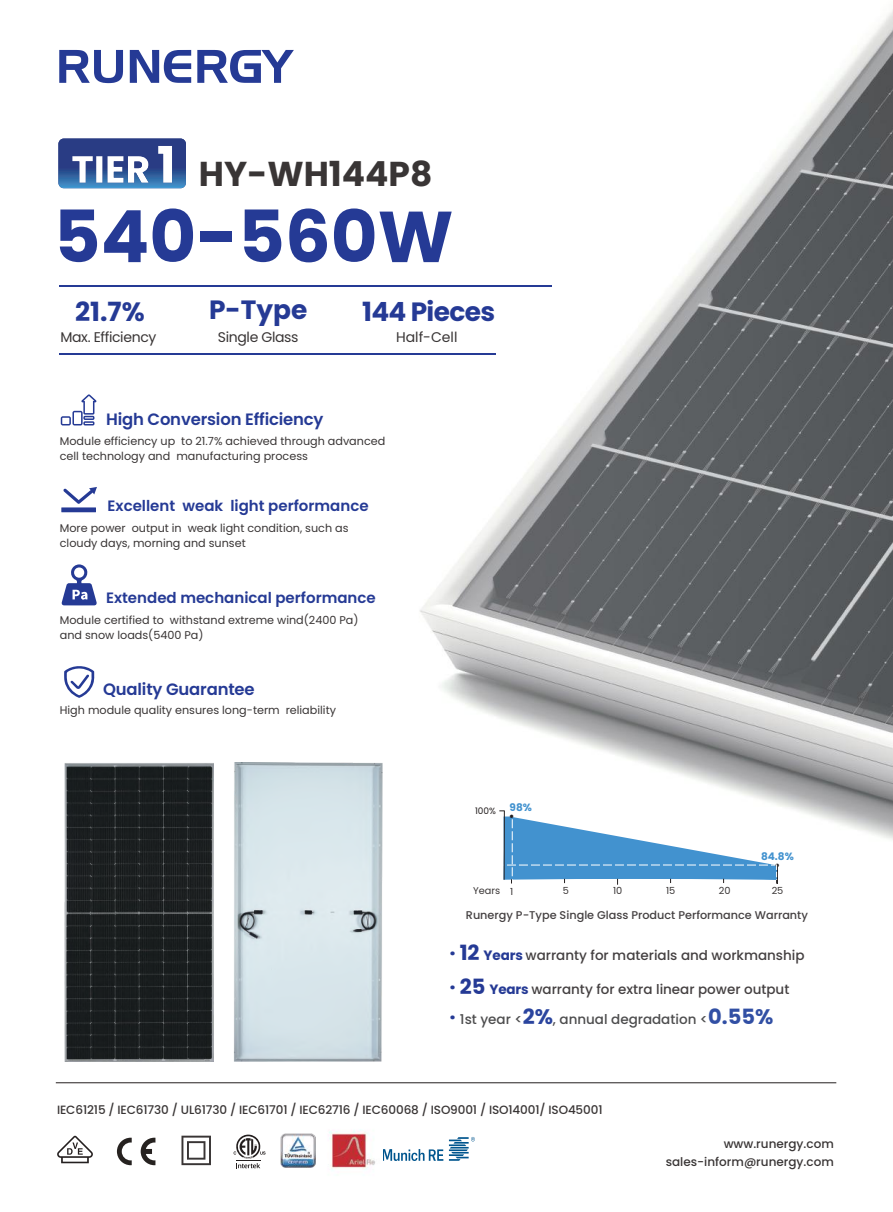
<style>
.page{position:relative;width:893px;height:1212px;background:#fff}
.page>*{position:absolute;margin:0;border:0;box-sizing:border-box;transform-origin:0 0}
.t1{font:700 72px "Poppins";color:#253a95}
.t2{font:700 34.5px "Poppins";color:#393535}
.t3{font:700 26.4px "Poppins";letter-spacing:-.025em;color:#253a95}
.t4{font:600 16.5px "Poppins";letter-spacing:-.01em;color:#253a95}
.t5{font:600 15px "Poppins";color:#253a95}
.t6{font:13.95px "Poppins";letter-spacing:-.025em;color:#393535}
.t7{font:13.95px "Poppins";color:#393535}
.t8{font:500 13.5px "Poppins";color:#444041}
.t9{font:500 13.5px "Poppins";color:#4d4d4e}
.t10{font:500 12px/18px "Poppins";letter-spacing:-.01em;color:#393535;text-align:right}
.t11{font:11.25px/15.5px "Poppins";color:#393535}
.t12{font:500 11.25px "Poppins";color:#444041}
.t13{font:700 10.5px "Poppins";color:#4292cf}
.t14{font:9.75px "Poppins";color:#393535}
.t15{font:9px "Poppins";color:#241f1f}
.t16{font:300 4.5px "Adobe Song Std";color:#241f1f}
.s1{font-weight:700;font-size:21px;color:#253a95}
.s2{font-weight:700;color:#253a95}
.s3{font-weight:700;font-size:21px;color:#2a449e}
.s4{font-weight:700;font-size:21px;color:#314fa4}
</style>
<div class="page">
<img style="left:165px;top:9px;width:728px;height:831px">
<hr style="left:59px;top:353px;width:436px;height:2px;background:#253a95">
<hr style="left:59px;top:286px;width:492px;height:1px;background:#253a95">
<hr style="left:56px;top:1082px;width:780px;height:1px;background:#241f1f">
<img style="left:65px;top:763px;width:149px;height:299px">
<img style="left:234px;top:763px;width:149px;height:299px">
<div style="left:61px;top:507px;width:35px;height:5px;background:#253a95"></div>
<svg style="left:63px;top:487px;width:34px;height:17px"></svg>
<svg style="left:61px;top:394px;width:36px;height:31px"></svg>
<svg style="left:64px;top:666px;width:30px;height:32px"></svg>
<svg style="left:61px;top:564px;width:36px;height:41px"></svg>
<svg style="left:58px;top:139px;width:128px;height:49px"></svg>
<svg style="left:59px;top:50px;width:64px;height:33px"></svg>
<svg style="left:130px;top:50px;width:61px;height:33px"></svg>
<svg style="left:197px;top:50px;width:97px;height:33px"></svg>
<svg style="left:499px;top:810px;width:329px;height:75px"></svg>
<svg style="left:234px;top:1134px;width:32px;height:34px"></svg>
<svg style="left:181px;top:1135px;width:30px;height:30px"></svg>
<svg style="left:57px;top:1136px;width:36px;height:27px"></svg>
<svg style="left:117px;top:1138px;width:15px;height:27px"></svg>
<svg style="left:141px;top:1138px;width:14px;height:27px"></svg>
<svg style="left:383px;top:1149px;width:60px;height:12px"></svg>
<svg style="left:449px;top:1137px;width:26px;height:24px"></svg>
<img style="left:329px;top:1129px;width:46px;height:41px">
<img style="left:281px;top:1133px;width:34px;height:35px">
<h2 class="t2" style="left:199px;top:154px;width:235px">HY-WH144P8</h2>
<h1 class="t1" style="left:54px;top:195px;width:401px">540-560W</h1>
<h3 class="t3" style="left:75px;top:296px;width:71px">21.7%</h3>
<p class="t6" style="left:60px;top:329px;width:97px">Max. Efficiency</p>
<h3 class="t3" style="left:209px;top:294px;width:100px">P-Type</h3>
<p class="t6" style="left:218px;top:329px;width:82px">Single Glass</p>
<h3 class="t3" style="left:362px;top:296px;width:134px">144 Pieces</h3>
<p class="t7" style="left:396px;top:329px;width:63px">Half-Cell</p>
<h3 class="t4" style="left:106px;top:409px;width:219px">High Conversion Efficiency</h3>
<p class="t11" style="left:60px;top:433px;width:327px">Module efficiency up to 21.7% achieved through advanced cell technology and manufacturing process</p>
<h3 class="t5" style="left:108px;top:497px;width:263px">Excellent weak light performance</h3>
<p class="t11" style="left:60px;top:520px;width:290px">More power output in weak light condition, such as cloudy days, morning and sunset</p>
<h3 class="t5" style="left:106px;top:589px;width:271px">Extended mechanical performance</h3>
<p class="t11" style="left:60px;top:612px;width:300px">Module certified to withstand extreme wind(2400 Pa) and snow loads(5400 Pa)</p>
<h3 class="t4" style="left:103px;top:680px;width:153px">Quality Guarantee</h3>
<p class="t11" style="left:60px;top:702px;width:278px">High module quality ensures long-term reliability</p>
<p class="t15" style="left:475px;top:805px;width:23px">100%</p>
<p class="t13" style="left:510px;top:801px;width:24px">98%</p>
<p class="t16" style="left:509px;top:814px;width:6px">●</p>
<p class="t13" style="left:761px;top:850px;width:34px">84.8%</p>
<p class="t16" style="left:775px;top:863px;width:6px">●</p>
<p class="t14" style="left:473px;top:885px;width:29px">Years</p>
<p class="t14" style="left:563px;top:885px;width:8px">5</p>
<p class="t14" style="left:613px;top:885px;width:11px">10</p>
<p class="t14" style="left:666px;top:885px;width:11px">15</p>
<p class="t14" style="left:719px;top:885px;width:13px">20</p>
<p class="t14" style="left:510px;top:885px;width:5px">1</p>
<p class="t14" style="left:772px;top:885px;width:13px">25</p>
<p class="t12" style="left:466px;top:908px;width:344px">Runergy P-Type Single Glass Product Performance Warranty</p>
<p class="t8" style="left:450px;top:947px;width:357px"><span class="s1">· 12</span> <span class="s2">Years</span> warranty for materials and workmanship</p>
<p class="t8" style="left:450px;top:982px;width:341px"><span class="s1">· 25</span> <span class="s2">Years</span> warranty for extra linear power output</p>
<p class="t9" style="left:450px;top:1011px;width:325px"><span class="s1">·</span> 1st year &lt;<span class="s3">2%</span>, annual degradation &lt;<span class="s4">0.55%</span></p>
<p class="t10" style="left:57px;top:1100px;width:547px">IEC61215 / IEC61730 / UL61730 / IEC61701 / IEC62716 / IEC60068 / ISO9001 / ISO14001/ ISO45001</p>
<p class="t10" style="left:666px;top:1135px;width:170px">www.runergy.com sales-inform@runergy.com</p>
</div>
